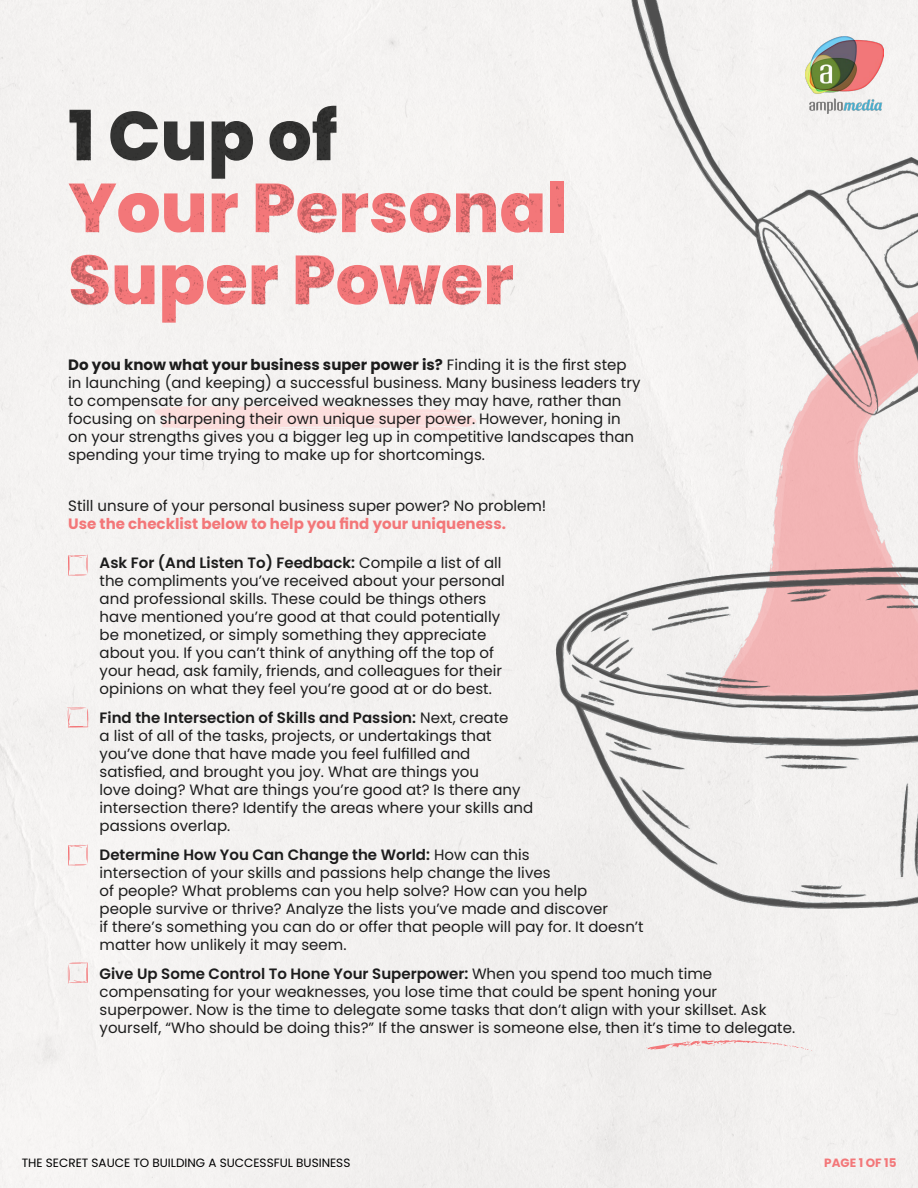
<style>
.page{position:relative;width:918px;height:1188px;background:#f4f2f1}
.page>*{position:absolute;margin:0;border:0;box-sizing:border-box;transform-origin:0 0}
.t1{font:800 69px/72px "Poppins";color:#f37779}
.t2{font:800 69px "Poppins";color:#343433}
.t3{font:15px/18px "Poppins";color:#1c1c1c}
.t4{font:700 15px "Poppins";color:#f37779}
.t5{font:12px "Poppins";color:#000}
.t6{font:700 12px "Poppins";color:#f37779}
.s1{font-weight:700}
.s2{font-weight:600}
</style>
<div class="page">
<div style="left:70px;top:111px;width:166px;height:169px;background:#f4f2f1"></div>
<img style="left:236px;top:107px;width:98px;height:86px">
<img style="left:528px;top:182px;width:29px;height:51px">
<img style="left:236px;top:193px;width:292px;height:87px">
<img style="left:71px;top:280px;width:332px;height:43px">
<img style="left:403px;top:280px;width:110px;height:25px">
<svg style="left:68px;top:554px;width:20px;height:22px"></svg>
<svg style="left:67px;top:708px;width:22px;height:20px"></svg>
<svg style="left:68px;top:844px;width:20px;height:22px"></svg>
<svg style="left:68px;top:962px;width:20px;height:22px"></svg>
<img style="left:557px;top:0;width:361px;height:909px">
<svg style="left:145px;top:405px;width:335px;height:25px"></svg>
<svg style="left:646px;top:1039px;width:167px;height:12px"></svg>
<h1 class="t2" style="left:68px;top:96px;width:271px">1 Cup of</h1>
<h1 class="t1" style="left:68px;top:172px;width:501px">Your Personal<br>Super Power</h1>
<p class="t3" style="left:68px;top:355px;width:574px"><span class="s1">Do you know what your business super power is?</span> Finding it is the first step in launching (and keeping) a successful business. Many business leaders try to compensate for any perceived weaknesses they may have, rather than focusing on sharpening their own unique super power. However, honing in on your strengths gives you a bigger leg up in competitive landscapes than spending your time trying to make up for shortcomings.</p>
<p class="t3" style="left:68px;top:497px;width:480px">Still unsure of your personal business super power? No problem!</p>
<p class="t4" style="left:68px;top:515px;width:439px">Use the checklist below to help you find your uniqueness.</p>
<p class="t3" style="left:100px;top:554px;width:407px"><span class="s2">Ask For (And Listen To) Feedback:</span> Compile a list of all the compliments you’ve received about your personal and professional skills. These could be things others have mentioned you’re good at that could potentially be monetized, or simply something they appreciate about you. If you can’t think of anything off the top of your head, ask family, friends, and colleagues for their opinions on what they feel you’re good at or do best.</p>
<p class="t3" style="left:100px;top:709px;width:435px"><span class="s2">Find the Intersection of Skills and Passion:</span> Next, create<br>a list of all of the tasks, projects, or undertakings that you’ve done that have made you feel fulfilled and satisfied, and brought you joy. What are things you<br>love doing? What are things you’re good at? Is there any intersection there? Identify the areas where your skills and passions overlap.</p>
<p class="t3" style="left:100px;top:846px;width:546px"><span class="s2">Determine How You Can Change the World:</span> How can this<br>intersection of your skills and passions help change the lives<br>of people? What problems can you help solve? How can you help<br>people survive or thrive? Analyze the lists you’ve made and discover<br>if there’s something you can do or offer that people will pay for. It doesn’t matter how unlikely it may seem.</p>
<p class="t3" style="left:100px;top:965px;width:697px"><span class="s2">Give Up Some Control To Hone Your Superpower:</span> When you spend too much time compensating for your weaknesses, you lose time that could be spent honing your superpower. Now is the time to delegate some tasks that don’t align with your skillset. Ask yourself, “Who should be doing this?” If the answer is someone else, then it’s time to delegate.</p>
<p class="t5" style="left:22px;top:1156px;width:330px">THE SECRET SAUCE TO BUILDING A SUCCESSFUL BUSINESS</p>
<p class="t6" style="left:824px;top:1156px;width:74px">PAGE 1 OF 15</p>
</div>
